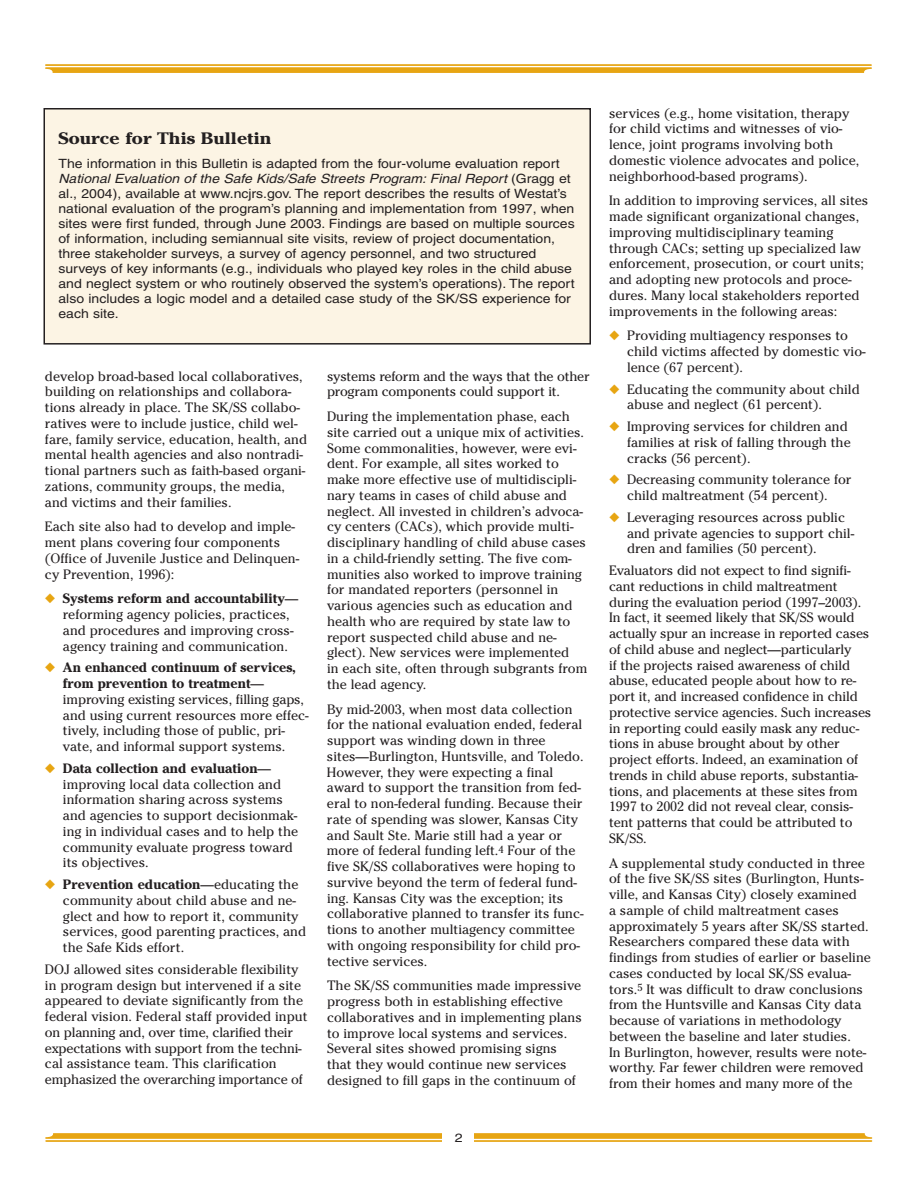
<style>
.page{position:relative;width:918px;height:1188px;background:#fff}
.page>*{position:absolute;margin:0;border:0;box-sizing:border-box;transform-origin:0 0}
.t1{font:700 16.5px "Cheltenham";color:#231f20;scale:1.15 1}
.t2{font:13.5px/15.8px "Cheltenham";color:#231f20}
.t3{font:12.75px/15px "Helvetica";color:#231f20;scale:1.1 1}
.t4{font:12px "Helvetica";color:#231f20;scale:1.2 1}
.s1{font-style:italic}
.s2{color:#e7a512}
.s3{font-weight:700}
</style>
<div class="page">
<svg style="left:45px;top:1133px;width:827px;height:6px;background:#e8aa21"></svg>
<hr style="left:45px;top:1140px;width:827px;height:2px;background:#e7a512">
<div style="left:442px;top:1133px;width:31px;height:9px;background:#fff"></div>
<div style="left:45px;top:110px;width:544px;height:233px;background:#fcf4e4"></div>
<div style="left:44px;top:108px;width:547px;height:237px;border:2px solid #231f20"></div>
<svg style="left:45px;top:67px;width:827px;height:6px;background:#e8aa21"></svg>
<hr style="left:45px;top:64px;width:827px;height:2px;background:#e7a512">
<p class="t1" style="left:59px;top:132px;width:187px">Source for This Bulletin</p>
<p class="t3" style="left:59px;top:157px;width:471px">The information in this Bulletin is adapted from the four-volume evaluation report <span class="s1">National Evaluation of the Safe Kids/Safe Streets Program: Final Report</span> (Gragg et al., 2004), available at www.ncjrs.gov. The report describes the results of Westat’s national evaluation of the program’s planning and implementation from 1997, when sites were first funded, through June 2003. Findings are based on multiple sources of information, including semiannual site visits, review of project documentation, three stakeholder surveys, a survey of agency personnel, and two structured surveys of key informants (e.g., individuals who played key roles in the child abuse and neglect system or who routinely observed the system’s operations). The report also includes a logic model and a detailed case study of the SK/SS experience for each site.</p>
<p class="t2" style="left:45px;top:368px;width:264px">develop broad-based local collaboratives, building on relationships and collabora&shy;tions already in place. The SK/SS collabo&shy;ratives were to include justice, child wel&shy;fare, family service, education, health, and mental health agencies and also nontradi&shy;tional partners such as faith-based organi&shy;zations, community groups, the media, and victims and their families.</p>
<p class="t2" style="left:45px;top:519px;width:256px">Each site also had to develop and imple&shy;ment plans covering four components (Office of Juvenile Justice and Delinquen&shy;cy Prevention, 1996):</p>
<p class="t2" style="left:63px;top:591px;width:237px;text-indent:-18px"><span class="s2">❒</span> <span class="s3">Systems reform and accountability</span>— reforming agency policies, practices, and procedures and improving cross&shy;agency training and communication.</p>
<p class="t2" style="left:63px;top:660px;width:247px;text-indent:-18px"><span class="s2">❒</span> <span class="s3">An enhanced continuum of services, from prevention to treatment</span>— improving existing services, filling gaps, and using current resources more effec&shy;tively, including those of public, pri&shy;vate, and informal support systems.</p>
<p class="t2" style="left:63px;top:760px;width:237px;text-indent:-18px"><span class="s2">❒</span> <span class="s3">Data collection and evaluation</span>— improving local data collection and information sharing across systems and agencies to support decisionmak&shy;ing in individual cases and to help the community evaluate progress toward its objectives.</p>
<p class="t2" style="left:63px;top:877px;width:245px;text-indent:-18px"><span class="s2">❒</span> <span class="s3">Prevention education</span>—educating the community about child abuse and ne&shy;glect and how to report it, community services, good parenting practices, and the Safe Kids effort.</p>
<p class="t2" style="left:45px;top:961px;width:264px">DOJ allowed sites considerable flexibility in program design but intervened if a site appeared to deviate significantly from the federal vision. Federal staff provided input on planning and, over time, clarified their expectations with support from the techni&shy;cal assistance team. This clarification emphasized the overarching importance of</p>
<p class="t2" style="left:327px;top:368px;width:264px">systems reform and the ways that the other program components could support it.</p>
<p class="t2" style="left:327px;top:409px;width:262px">During the implementation phase, each site carried out a unique mix of activities.<br>Some commonalities, however, were evi&shy;dent. For example, all sites worked to make more effective use of multidiscipli&shy;nary teams in cases of child abuse and neglect. All invested in children’s advoca&shy;cy centers (CACs), which provide multi&shy;disciplinary handling of child abuse cases in a child-friendly setting. The five com&shy;munities also worked to improve training for mandated reporters (personnel in various agencies such as education and health who are required by state law to report suspected child abuse and ne&shy;glect). New services were implemented<br>in each site, often through subgrants from the lead agency.</p>
<p class="t2" style="left:327px;top:701px;width:258px">By mid-2003, when most data collection for the national evaluation ended, federal support was winding down in three sites—Burlington, Huntsville, and Toledo.<br>However, they were expecting a final award to support the transition from fed&shy;eral to non-federal funding. Because their rate of spending was slower, Kansas City and Sault Ste. Marie still had a year or more of federal funding left.<sup>4</sup> Four of the five SK/SS collaboratives were hoping to survive beyond the term of federal fund&shy;ing. Kansas City was the exception; its collaborative planned to transfer its func&shy;tions to another multiagency committee with ongoing responsibility for child pro&shy;tective services.</p>
<p class="t2" style="left:327px;top:978px;width:256px">The SK/SS communities made impressive progress both in establishing effective collaboratives and in implementing plans to improve local systems and services.<br>Several sites showed promising signs that they would continue new services designed to fill gaps in the continuum of</p>
<p class="t4" style="left:455px;top:1133px;width:8px">2</p>
<p class="t2" style="left:609px;top:105px;width:252px">services (e.g., home visitation, therapy for child victims and witnesses of vio&shy;lence, joint programs involving both domestic violence advocates and police, neighborhood-based programs).</p>
<p class="t2" style="left:609px;top:193px;width:261px">In addition to improving services, all sites made significant organizational changes, improving multidisciplinary teaming through CACs; setting up specialized law enforcement, prosecution, or court units; and adopting new protocols and proce&shy;dures. Many local stakeholders reported improvements in the following areas:</p>
<p class="t2" style="left:627px;top:328px;width:240px;text-indent:-18px"><span class="s2">❒</span> Providing multiagency responses to child victims affected by domestic vio&shy;lence (67 percent).</p>
<p class="t2" style="left:627px;top:381px;width:234px;text-indent:-18px"><span class="s2">❒</span> Educating the community about child abuse and neglect (61 percent).</p>
<p class="t2" style="left:627px;top:419px;width:225px;text-indent:-18px"><span class="s2">❒</span> Improving services for children and families at risk of falling through the cracks (56 percent).</p>
<p class="t2" style="left:609px;top:472px;width:244px;text-align:center"><span class="s2">❒</span> Decreasing community tolerance for child maltreatment (54 percent).</p>
<p class="t2" style="left:627px;top:509px;width:229px;text-indent:-18px"><span class="s2">❒</span> Leveraging resources across public and private agencies to support chil&shy;dren and families (50 percent).</p>
<p class="t2" style="left:609px;top:563px;width:264px">Evaluators did not expect to find signifi&shy;cant reductions in child maltreatment during the evaluation period (1997–2003).<br>In fact, it seemed likely that SK/SS would actually spur an increase in reported cases of child abuse and neglect—particularly<br>if the projects raised awareness of child abuse, educated people about how to re&shy;port it, and increased confidence in child protective service agencies. Such increases in reporting could easily mask any reduc&shy;tions in abuse brought about by other project efforts. Indeed, an examination of trends in child abuse reports, substantia&shy;tions, and placements at these sites from 1997 to 2002 did not reveal clear, consis&shy;tent patterns that could be attributed to SK/SS.</p>
<p class="t2" style="left:609px;top:855px;width:263px">A supplemental study conducted in three of the five SK/SS sites (Burlington, Hunts&shy;ville, and Kansas City) closely examined<br>a sample of child maltreatment cases approximately 5 years after SK/SS started.<br>Researchers compared these data with findings from studies of earlier or baseline cases conducted by local SK/SS evalua&shy;tors.<sup>5</sup> It was difficult to draw conclusions from the Huntsville and Kansas City data because of variations in methodology between the baseline and later studies.<br>In Burlington, however, results were note&shy;worthy. Far fewer children were removed from their homes and many more of the</p>
</div>
